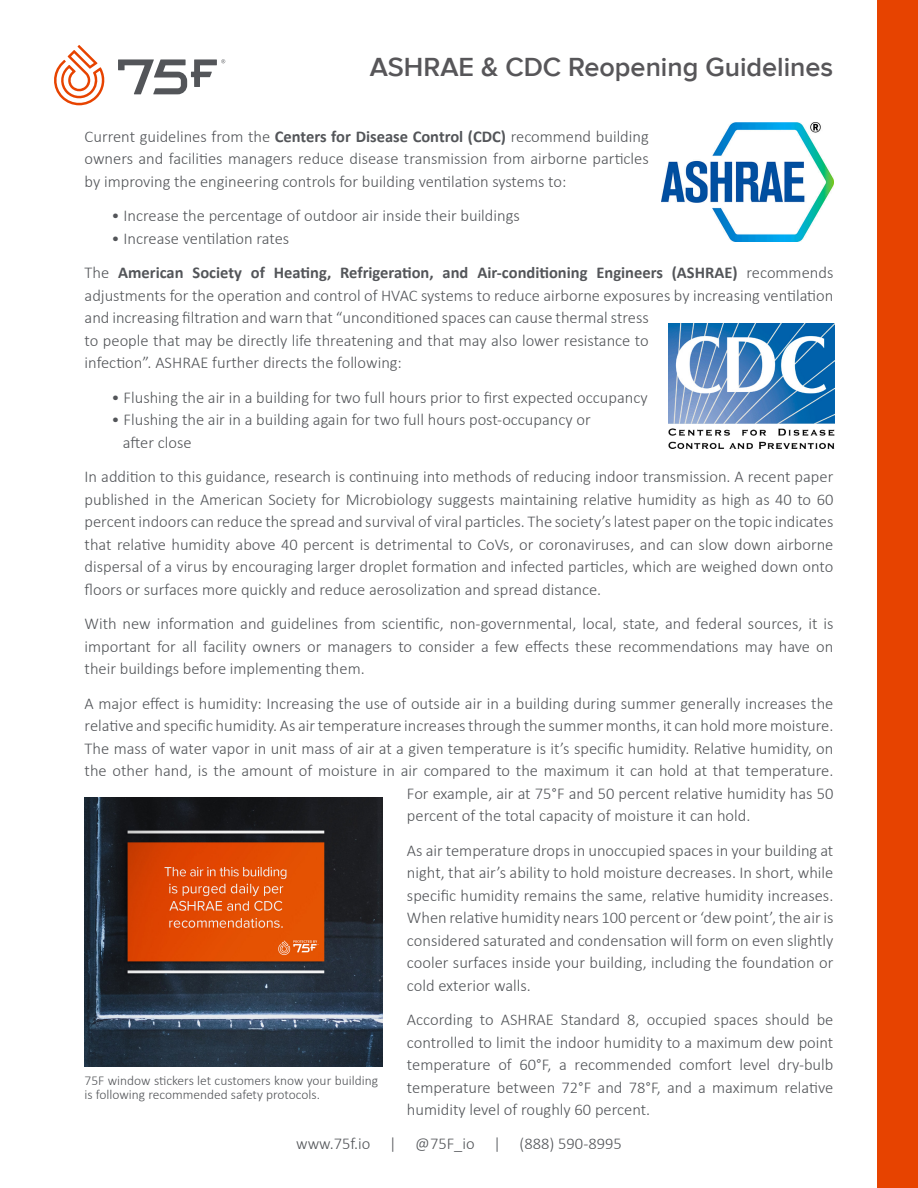
<style>
.page{position:relative;width:918px;height:1188px;background:#fff}
.page>*{position:absolute;margin:0;border:0;box-sizing:border-box;transform-origin:0 0}
.t1{font:600 27px "Proxima Nova";color:#575659}
.t2{font:300 16.5px/22.5px "Calibri";color:#535559;text-align:justify}
.t3{font:300 13.5px/13.5px "Calibri";color:#535559}
.s1{font-weight:700}
</style>
<div class="page">
<svg style="left:54px;top:45px;width:51px;height:60px"></svg>
<svg style="left:118px;top:59px;width:107px;height:35px"></svg>
<div style="left:878px;top:1px;width:40px;height:1187px;background:#e74300"></div>
<img style="left:669px;top:324px;width:165px;height:125px">
<img style="left:662px;top:122px;width:171px;height:119px">
<img style="left:85px;top:797px;width:297px;height:269px">
<p class="t1" style="left:370px;top:52px;width:465px">ASHRAE &amp; CDC Reopening Guidelines</p>
<p class="t2" style="left:85px;top:125px;width:566px">Current guidelines from the <span class="s1">Centers for Disease Control (CDC)</span> recommend building owners and facilities managers reduce disease transmission from airborne particles by improving the engineering controls for building ventilation systems to:</p>
<p class="t2" style="left:112px;top:205px;width:410px">• Increase the percentage of outdoor air inside their buildings</p>
<p class="t2" style="left:112px;top:227px;width:179px">• Increase ventilation rates</p>
<p class="t2" style="left:85px;top:262px;width:750px;text-align:left">The <span class="s1">American Society of Heating, Refrigeration, and Air-conditioning Engineers (ASHRAE)</span> recommends adjustments for the operation and control of HVAC systems to reduce airborne exposures by increasing ventilation and increasing filtration and warn that “unconditioned spaces can cause thermal stress<br>to people that may be directly life threatening and that may also lower resistance to<br>infection”. ASHRAE further directs the following:</p>
<p class="t2" style="left:112px;top:386px;width:538px">• Flushing the air in a building for two full hours prior to first expected occupancy</p>
<p class="t2" style="left:112px;top:409px;width:481px">• Flushing the air in a building again for two full hours post-occupancy or</p>
<p class="t2" style="left:123px;top:431px;width:70px">after close</p>
<p class="t2" style="left:85px;top:466px;width:750px">In addition to this guidance, research is continuing into methods of reducing indoor transmission. A recent paper published in the American Society for Microbiology suggests maintaining relative humidity as high as 40 to 60 percent indoors can reduce the spread and survival of viral particles. The society’s latest paper on the topic indicates that relative humidity above 40 percent is detrimental to CoVs, or coronaviruses, and can slow down airborne dispersal of a virus by encouraging larger droplet formation and infected particles, which are weighed down onto floors or surfaces more quickly and reduce aerosolization and spread distance.</p>
<p class="t2" style="left:85px;top:613px;width:750px">With new information and guidelines from scientific, non-governmental, local, state, and federal sources, it is important for all facility owners or managers to consider a few effects these recommendations may have on their buildings before implementing them.</p>
<p class="t2" style="left:85px;top:692px;width:750px">A major effect is humidity: Increasing the use of outside air in a building during summer generally increases the</p>
<p class="t2" style="left:85px;top:715px;width:750px">relative and specific humidity. As air temperature increases through the summer months, it can hold more moisture.</p>
<p class="t2" style="left:85px;top:737px;width:750px">The mass of water vapor in unit mass of air at a given temperature is it’s specific humidity. Relative humidity, on</p>
<p class="t2" style="left:85px;top:760px;width:750px">the other hand, is the amount of moisture in air compared to the maximum it can hold at that temperature.</p>
<p class="t2" style="left:407px;top:782px;width:428px">For example, air at 75°F and 50 percent relative humidity has 50</p>
<p class="t2" style="left:407px;top:805px;width:345px">percent of the total capacity of moisture it can hold.</p>
<p class="t2" style="left:407px;top:839px;width:428px">As air temperature drops in unoccupied spaces in your building at night, that air’s ability to hold moisture decreases. In short, while specific humidity remains the same, relative humidity increases.<br>When relative humidity nears 100 percent or ‘dew point’, the air is considered saturated and condensation will form on even slightly cooler surfaces inside your building, including the foundation or cold exterior walls.</p>
<p class="t2" style="left:407px;top:1009px;width:428px">According to ASHRAE Standard 8, occupied spaces should be controlled to limit the indoor humidity to a maximum dew point temperature of 60°F, a recommended comfort level dry-bulb temperature between 72°F and 78°F, and a maximum relative humidity level of roughly 60 percent.</p>
<p class="t3" style="left:85px;top:1074px;width:295px">75F window stickers let customers know your building is following recommended safety protocols.</p>
<p class="t2" style="left:296px;top:1132px;width:327px">www.75f.io | @75F_io | (888) 590-8995</p>
</div>
